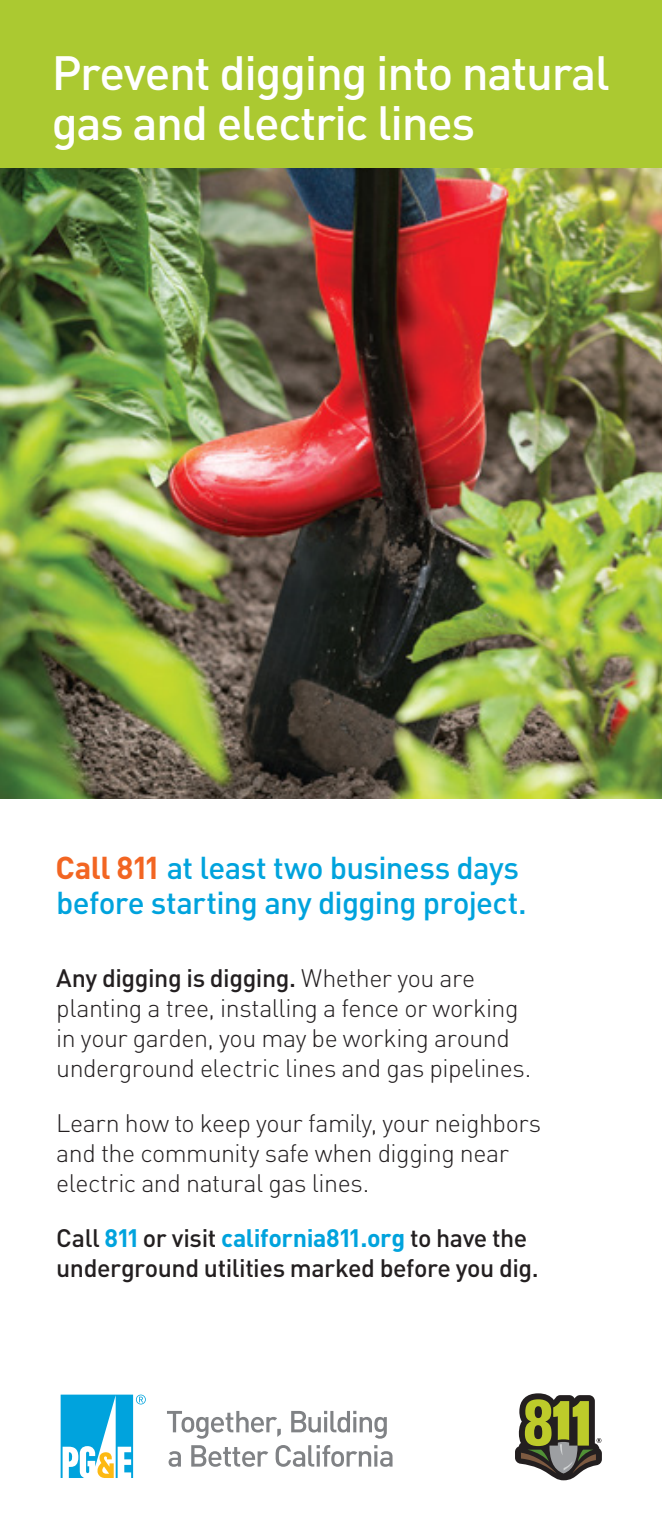
<style>
.page{position:relative;width:662px;height:1530px;background:#fff}
.page>*{position:absolute;margin:0;border:0;box-sizing:border-box;transform-origin:0 0}
.t1{font:500 47.5px/50px "DIN";letter-spacing:-.03em;color:#fff}
.t2{font:500 31.25px/35px "DIN";letter-spacing:-.02em;color:#00a3dd}
.t3{font:300 25px/30px "DIN";letter-spacing:-.02em;color:#231f20}
.t4{font:500 25px/30px "DIN";letter-spacing:-.02em;color:#231f20}
.s1{font-weight:700;color:#f26522}
.s2{font-weight:500}
.s3{font-weight:700;color:#00a3dd}
</style>
<div class="page">
<img style="left:0;top:167px;width:661px;height:631px">
<svg style="left:515px;top:1393px;width:86px;height:87px"></svg>
<svg style="left:167px;top:1411px;width:113px;height:28px"></svg>
<svg style="left:291px;top:1411px;width:95px;height:28px"></svg>
<svg style="left:168px;top:1451px;width:13px;height:16px"></svg>
<svg style="left:191px;top:1445px;width:77px;height:22px"></svg>
<svg style="left:275px;top:1445px;width:117px;height:22px"></svg>
<svg style="left:61px;top:1395px;width:85px;height:83px"></svg>
<div style="left:0;top:0;width:661px;height:167px;background:#abc931"></div>
<p class="t1" style="left:52px;top:46px;width:559px">Prevent digging into natural gas and electric lines</p>
<h1 class="t2" style="left:56px;top:850px;width:472px"><span class="s1">Call 811</span> at least two business days before starting any digging project.</h1>
<p class="t3" style="left:56px;top:963px;width:476px"><span class="s2">Any digging is digging.</span> Whether you are planting a tree, installing a fence or working in your garden, you may be working around underground electric lines and gas pipelines.</p>
<p class="t3" style="left:56px;top:1108px;width:486px">Learn how to keep your family, your neighbors and the community safe when digging near electric and natural gas lines.</p>
<p class="t4" style="left:56px;top:1222px;width:483px">Call <span class="s3">811</span> or visit <span class="s3">california811.org</span> to have the underground utilities marked before you dig.</p>
</div>
